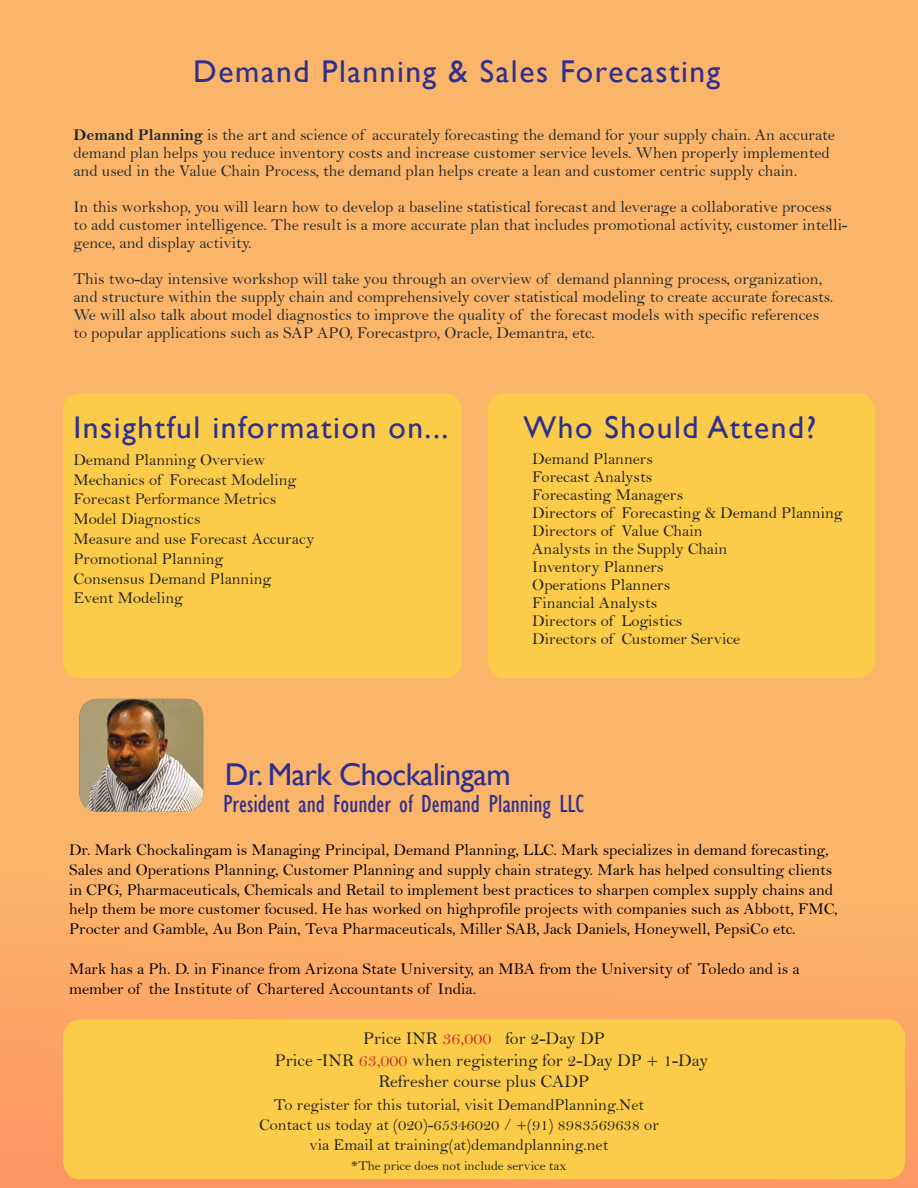
<style>
.page{position:relative;width:918px;height:1188px;background:#fbb56b}
.page>*{position:absolute;margin:0;border:0;box-sizing:border-box;transform-origin:0 0}
.t1{font:31.5px "Gill Sans";letter-spacing:.05em;color:#2f308e}
.t2{font:31.5px "Gill Sans";letter-spacing:-.02em;color:#2f308e}
.t3{font:condensed 25.5px "Gill Sans";color:#2f308e}
.t4{font:18px "Bell";color:#231f20}
.t5{font:16.5px "Bell";color:#202a2e}
.t6{font:16.5px/19.8px "Bell";color:#000}
.t7{font:16.5px "Bell";color:#231f20}
.t8{font:13.5px "Bell";color:#231f20}
.s1{font-family:"Bell MT Bold"}
.s2{color:#d1232a}
</style>
<div class="page">
<img style="left:80px;top:699px;width:123px;height:112px">
<div style="left:488px;top:393px;width:387px;height:285px;background:#facc49;border-radius:18px"></div>
<div style="left:63px;top:393px;width:399px;height:285px;background:#facc49;border-radius:18px"></div>
<div style="left:63px;top:1020px;width:842px;height:159px;background:#facc49;border-radius:18px"></div>
<h1 class="t1" style="left:193px;top:53px;width:529px">Demand Planning &amp; Sales Forecasting</h1>
<p class="t5" style="left:73px;top:125px;width:763px"><span class="s1">Demand Planning</span> is the art and science of accurately forecasting the demand for your supply chain. An accurate</p>
<p class="t5" style="left:73px;top:143px;width:758px">demand plan helps you reduce inventory costs and increase customer service levels. When properly implemented</p>
<p class="t5" style="left:73px;top:161px;width:725px">and used in the Value Chain Process, the demand plan helps create a lean and customer centric supply chain.</p>
<p class="t5" style="left:73px;top:197px;width:760px">In this workshop, you will learn how to develop a baseline statistical forecast and leverage a collaborative process</p>
<p class="t5" style="left:73px;top:215px;width:776px">to add customer intelligence. The result is a more accurate plan that includes promotional activity, customer intelli-</p>
<p class="t5" style="left:73px;top:233px;width:180px">gence, and display activity.</p>
<p class="t5" style="left:73px;top:269px;width:750px">This two-day intensive workshop will take you through an overview of demand planning process, organization,</p>
<p class="t5" style="left:73px;top:287px;width:761px">and structure within the supply chain and comprehensively cover statistical modeling to create accurate forecasts.</p>
<p class="t5" style="left:73px;top:305px;width:747px">We will also talk about model diagnostics to improve the quality of the forecast models with specific references</p>
<p class="t5" style="left:73px;top:323px;width:523px">to popular applications such as SAP APO, Forecastpro, Oracle, Demantra, etc.</p>
<p class="t1" style="left:73px;top:409px;width:377px">Insightful information on...</p>
<p class="t1" style="left:523px;top:409px;width:294px">Who Should Attend?</p>
<p class="t7" style="left:73px;top:450px;width:193px">Demand Planning Overview</p>
<p class="t7" style="left:73px;top:470px;width:225px">Mechanics of Forecast Modeling</p>
<p class="t7" style="left:73px;top:489px;width:204px">Forecast Performance Metrics</p>
<p class="t7" style="left:73px;top:509px;width:129px">Model Diagnostics</p>
<p class="t7" style="left:73px;top:529px;width:242px">Measure and use Forecast Accuracy</p>
<p class="t7" style="left:73px;top:549px;width:152px">Promotional Planning</p>
<p class="t7" style="left:73px;top:569px;width:199px">Consensus Demand Planning</p>
<p class="t7" style="left:73px;top:588px;width:111px">Event Modeling</p>
<p class="t7" style="left:532px;top:449px;width:122px">Demand Planners</p>
<p class="t7" style="left:532px;top:467px;width:121px">Forecast Analysts</p>
<p class="t7" style="left:532px;top:485px;width:152px">Forecasting Managers</p>
<p class="t7" style="left:532px;top:503px;width:312px">Directors of Forecasting &amp; Demand Planning</p>
<p class="t7" style="left:532px;top:521px;width:172px">Directors of Value Chain</p>
<p class="t7" style="left:532px;top:539px;width:196px">Analysts in the Supply Chain</p>
<p class="t7" style="left:532px;top:557px;width:133px">Inventory Planners</p>
<p class="t7" style="left:532px;top:575px;width:140px">Operations Planners</p>
<p class="t7" style="left:532px;top:593px;width:127px">Financial Analysts</p>
<p class="t7" style="left:532px;top:611px;width:152px">Directors of Logistics</p>
<p class="t7" style="left:532px;top:629px;width:210px">Directors of Customer Service</p>
<p class="t2" style="left:225px;top:756px;width:287px">Dr. Mark Chockalingam</p>
<p class="t3" style="left:223px;top:789px;width:362px">President and Founder of Demand Planning LLC</p>
<p class="t6" style="left:69px;top:840px;width:761px">Dr. Mark Chockalingam is Managing Principal, Demand Planning, LLC. Mark specializes in demand forecasting,</p>
<p class="t6" style="left:69px;top:860px;width:765px">Sales and Operations Planning, Customer Planning and supply chain strategy. Mark has helped consulting clients</p>
<p class="t6" style="left:69px;top:879px;width:766px">in CPG, Pharmaceuticals, Chemicals and Retail to implement best practices to sharpen complex supply chains and</p>
<p class="t6" style="left:69px;top:899px;width:770px">help them be more customer focused. He has worked on highprofile projects with companies such as Abbott, FMC,<br>Procter and Gamble, Au Bon Pain, Teva Pharmaceuticals, Miller SAB, Jack Daniels, Honeywell, PepsiCo etc.</p>
<p class="t6" style="left:69px;top:959px;width:732px">Mark has a Ph. D. in Finance from Arizona State University, an MBA from the University of Toledo and is a</p>
<p class="t6" style="left:69px;top:978px;width:409px">member of the Institute of Chartered Accountants of India.</p>
<p class="t4" style="left:363px;top:1028px;width:243px">Price INR <span class="s2">36,000</span> for 2-Day DP</p>
<p class="t4" style="left:275px;top:1049px;width:435px">Price INR <span class="s2">63,000</span> when registering for 2-Day DP + 1-Day</p>
<p class="t4" style="left:379px;top:1071px;width:212px">Refresher course plus CADP</p>
<p class="t7" style="left:274px;top:1095px;width:372px">To register for this tutorial, visit DemandPlanning.Net</p>
<p class="t7" style="left:259px;top:1115px;width:401px">Contact us today at (020)-65346020 / +(91) 8983569638 or</p>
<p class="t7" style="left:310px;top:1135px;width:300px">via Email at training(at)demandplanning.net</p>
<p class="t8" style="left:351px;top:1158px;width:217px">*The price does not include service tax</p>
</div>
